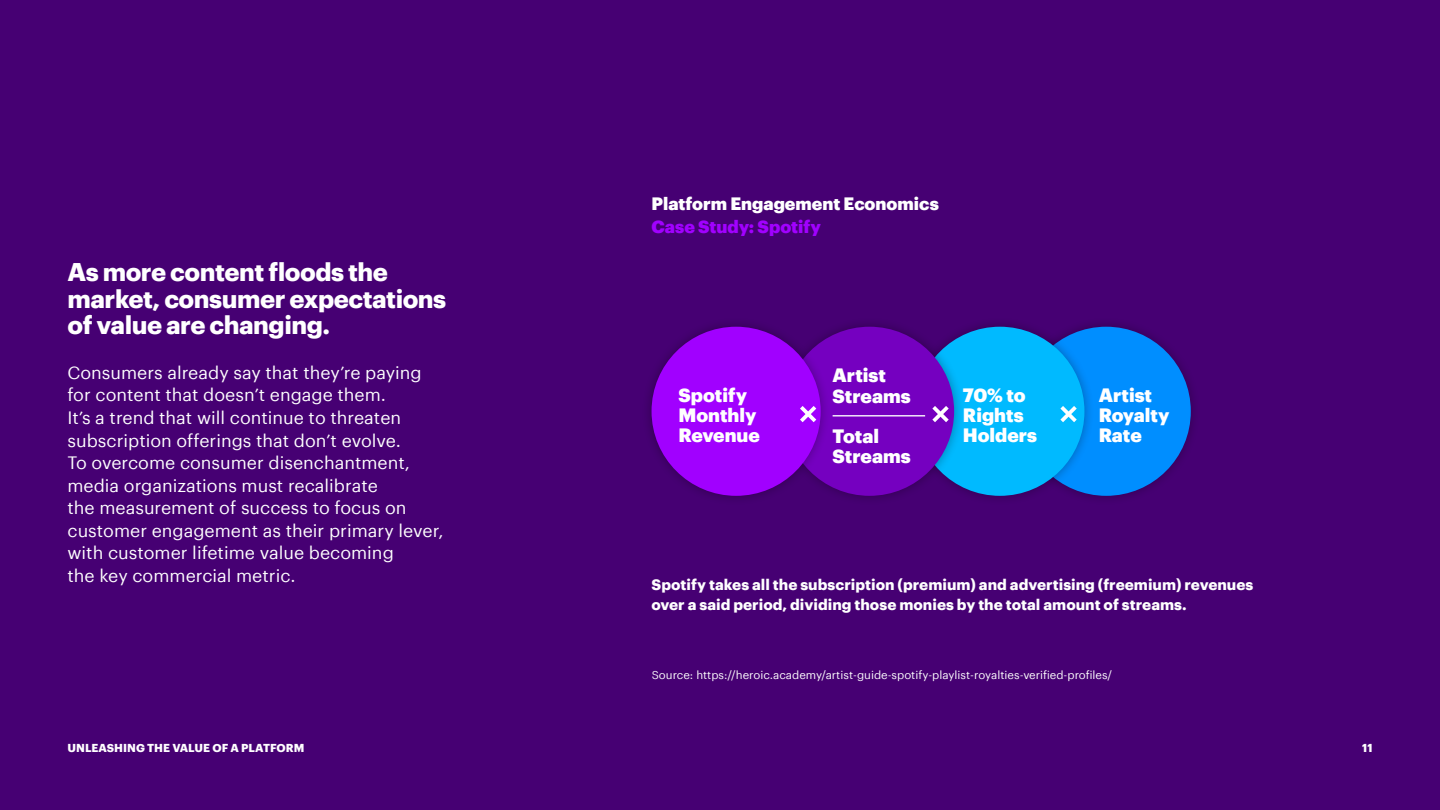
<style>
.page{position:relative;width:1440px;height:810px;background:#460073}
.page>*{position:absolute;margin:0;border:0;box-sizing:border-box;transform-origin:0 0}
.t1{font:700 25px/26.2px "Graphik";letter-spacing:-.02em;color:#fff}
.t2{font:900 18.88px/20.2px "Graphik";color:#fff}
.t3{font:17.5px/22.5px "Graphik";color:#fff}
.t4{font:900 17.5px "Graphik";color:#fff}
.t5{font:900 17.5px "Graphik";color:#a100ff}
.t6{font:700 15px/20px "Graphik";color:#fff}
.t7{font:11.25px "Graphik";color:#fff}
.t8{font:700 11.25px "Graphik";color:#fff}
</style>
<div class="page">
<div style="left:1012px;top:317px;width:189px;height:189px;background:#000;opacity:.3"></div>
<div style="left:1022px;top:327px;width:169px;height:169px;background:#008eff;border-radius:50%"></div>
<div style="left:905px;top:317px;width:189px;height:189px;background:#000;opacity:.3"></div>
<div style="left:915px;top:327px;width:169px;height:169px;background:#00baff;border-radius:50%"></div>
<div style="left:775px;top:317px;width:189px;height:189px;background:#000;opacity:.3"></div>
<div style="left:785px;top:327px;width:169px;height:169px;background:#7500c0;border-radius:50%"></div>
<div style="left:642px;top:317px;width:189px;height:189px;background:#000;opacity:.3"></div>
<div style="left:652px;top:327px;width:169px;height:169px;background:#a100ff;border-radius:50%"></div>
<hr style="left:833px;top:415px;width:92px;height:1px;background:#fff">
<svg style="left:800px;top:406px;width:20px;height:20px"></svg>
<svg style="left:932px;top:406px;width:21px;height:20px"></svg>
<svg style="left:1060px;top:406px;width:17px;height:17px"></svg>
<h1 class="t1" style="left:68px;top:257px;width:380px">As more content floods the market, consumer expectations of value are changing.</h1>
<p class="t3" style="left:68px;top:360px;width:378px">Consumers already say that they’re paying for content that doesn’t engage them.<br>It’s a trend that will continue to threaten subscription offerings that don’t evolve.<br>To overcome consumer disenchantment, media organizations must recalibrate<br>the measurement of success to focus on customer engagement as their primary lever, with customer lifetime value becoming<br>the key commercial metric.</p>
<p class="t8" style="left:68px;top:739px;width:238px">UNLEASHING THE VALUE OF A PLATFORM</p>
<p class="t4" style="left:652px;top:190px;width:289px">Platform Engagement Economics</p>
<p class="t5" style="left:652px;top:213px;width:171px">Case Study: Spotify</p>
<p class="t2" style="left:678px;top:383px;width:83px">Spotify<br>Monthly<br>Revenue</p>
<p class="t2" style="left:833px;top:364px;width:80px">Artist<br>Streams</p>
<p class="t2" style="left:833px;top:424px;width:80px">Total<br>Streams</p>
<p class="t2" style="left:963px;top:383px;width:76px">70% to<br>Rights<br>Holders</p>
<p class="t2" style="left:1099px;top:383px;width:72px">Artist<br>Royalty<br>Rate</p>
<p class="t6" style="left:652px;top:573px;width:603px">Spotify takes all the subscription (premium) and advertising (freemium) revenues over a said period, dividing those monies by the total amount of streams.</p>
<p class="t7" style="left:652px;top:666px;width:462px">Source: https://heroic.academy/artist-guide-spotify-playlist-royalties-verified-profiles/</p>
<p class="t8" style="left:1362px;top:739px;width:12px">11</p>
</div>
